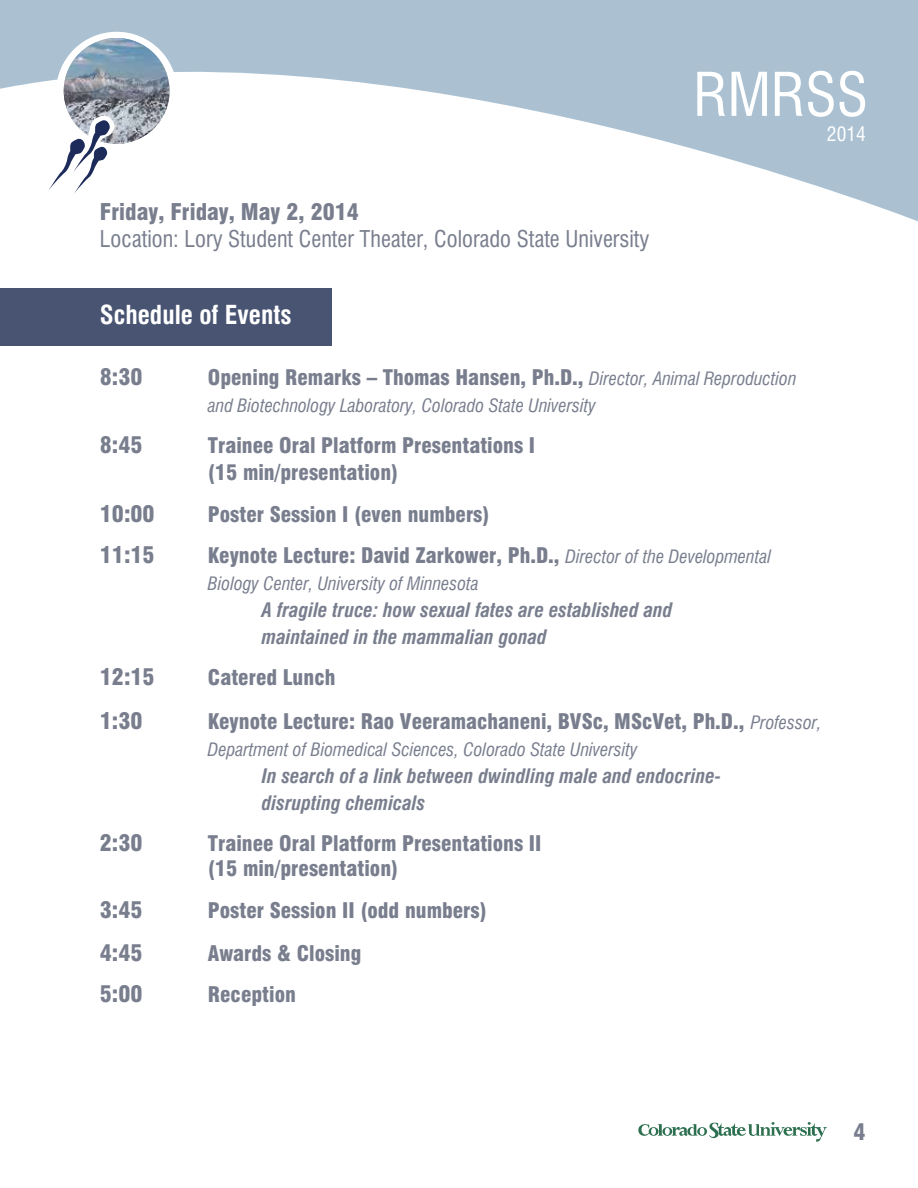
<style>
.page{position:relative;width:918px;height:1188px;background:#fff}
.page>*{position:absolute;margin:0;border:0;box-sizing:border-box;transform-origin:0 0}
.t1{font:condensed 58.65px "Swiss 721 BT";color:#fff}
.t2{font:700 condensed 25.5px "Swiss 721 BT";color:#fff}
.t3{font:900 condensed 22.5px "Swiss 721 BT";color:#797e8e}
.t4{font:condensed 22.5px "Swiss 721 BT";color:#797e8e}
.t5{font:900 condensed 21px/27px "Swiss 721 BT";color:#797e8e}
.t6{font:italic 700 condensed 19.5px/27px "Swiss 721 BT";color:#797e8e}
.t7{font:condensed 19.5px "Swiss 721 BT";color:#fff}
.t8{font:italic condensed 18px "Swiss 721 BT";color:#797e8e}
.s1{font-weight:400;font-style:italic;font-size:18px}
</style>
<div class="page">
<svg style="left:0;top:0;width:918px;height:222px;fill:#abc1d2"></svg>
<div style="left:56px;top:32px;width:121px;height:121px;background:#fff;border-radius:50%"></div>
<img style="left:64px;top:38px;width:106px;height:106px;border-radius:53px">
<svg style="left:47px;top:112px;width:70px;height:84px"></svg>
<svg style="left:638px;top:1122px;width:189px;height:20px"></svg>
<div style="left:0;top:289px;width:331px;height:57px;background:#485471"></div>
<p class="t3" style="left:100px;top:198px;width:261px">Friday, Friday, May 2, 2014</p>
<p class="t4" style="left:100px;top:225px;width:551px">Location: Lory Student Center Theater, Colorado State University</p>
<p class="t2" style="left:100px;top:299px;width:193px">Schedule of Events</p>
<h1 class="t1" style="left:693px;top:59px;width:176px">RMRSS</h1>
<p class="t7" style="left:827px;top:122px;width:40px">2014</p>
<p class="t3" style="left:100px;top:363px;width:44px">8:30</p>
<p class="t5" style="left:208px;top:364px;width:590px">Opening Remarks – Thomas Hansen, Ph.D., <span class="s1">Director, Animal Reproduction</span></p>
<p class="t8" style="left:208px;top:395px;width:389px">and Biotechnology Laboratory, Colorado State University</p>
<p class="t3" style="left:100px;top:432px;width:44px">8:45</p>
<p class="t5" style="left:208px;top:432px;width:329px">Trainee Oral Platform Presentations I (15 min/presentation)</p>
<p class="t3" style="left:100px;top:500px;width:56px">10:00</p>
<p class="t5" style="left:208px;top:501px;width:283px">Poster Session I (even numbers)</p>
<p class="t3" style="left:100px;top:541px;width:56px">11:15</p>
<p class="t5" style="left:208px;top:542px;width:565px">Keynote Lecture: David Zarkower, Ph.D., <span class="s1">Director of the Developmental</span></p>
<p class="t8" style="left:208px;top:573px;width:272px">Biology Center, University of Minnesota</p>
<p class="t6" style="left:262px;top:597px;width:412px">A fragile truce: how sexual fates are established and maintained in the mammalian gonad</p>
<p class="t3" style="left:100px;top:664px;width:56px">12:15</p>
<p class="t5" style="left:208px;top:664px;width:129px">Catered Lunch</p>
<p class="t3" style="left:100px;top:707px;width:44px">1:30</p>
<p class="t5" style="left:208px;top:708px;width:615px">Keynote Lecture: Rao Veeramachaneni, BVSc, MScVet, Ph.D., <span class="s1">Professor,</span></p>
<p class="t8" style="left:208px;top:738px;width:431px">Department of Biomedical Sciences, Colorado State University</p>
<p class="t6" style="left:262px;top:762px;width:461px">In search of a link between dwindling male and endocrine&shy;disrupting chemicals</p>
<p class="t3" style="left:100px;top:829px;width:44px">2:30</p>
<p class="t5" style="left:208px;top:831px;width:335px;line-height:25.2px">Trainee Oral Platform Presentations II (15 min/presentation)</p>
<p class="t3" style="left:100px;top:896px;width:44px">3:45</p>
<p class="t5" style="left:208px;top:897px;width:280px">Poster Session II (odd numbers)</p>
<p class="t3" style="left:100px;top:939px;width:44px">4:45</p>
<p class="t5" style="left:208px;top:940px;width:155px">Awards &amp; Closing</p>
<p class="t3" style="left:100px;top:981px;width:44px">5:00</p>
<p class="t5" style="left:208px;top:981px;width:90px">Reception</p>
<p class="t3" style="left:854px;top:1118px;width:14px">4</p>
</div>
